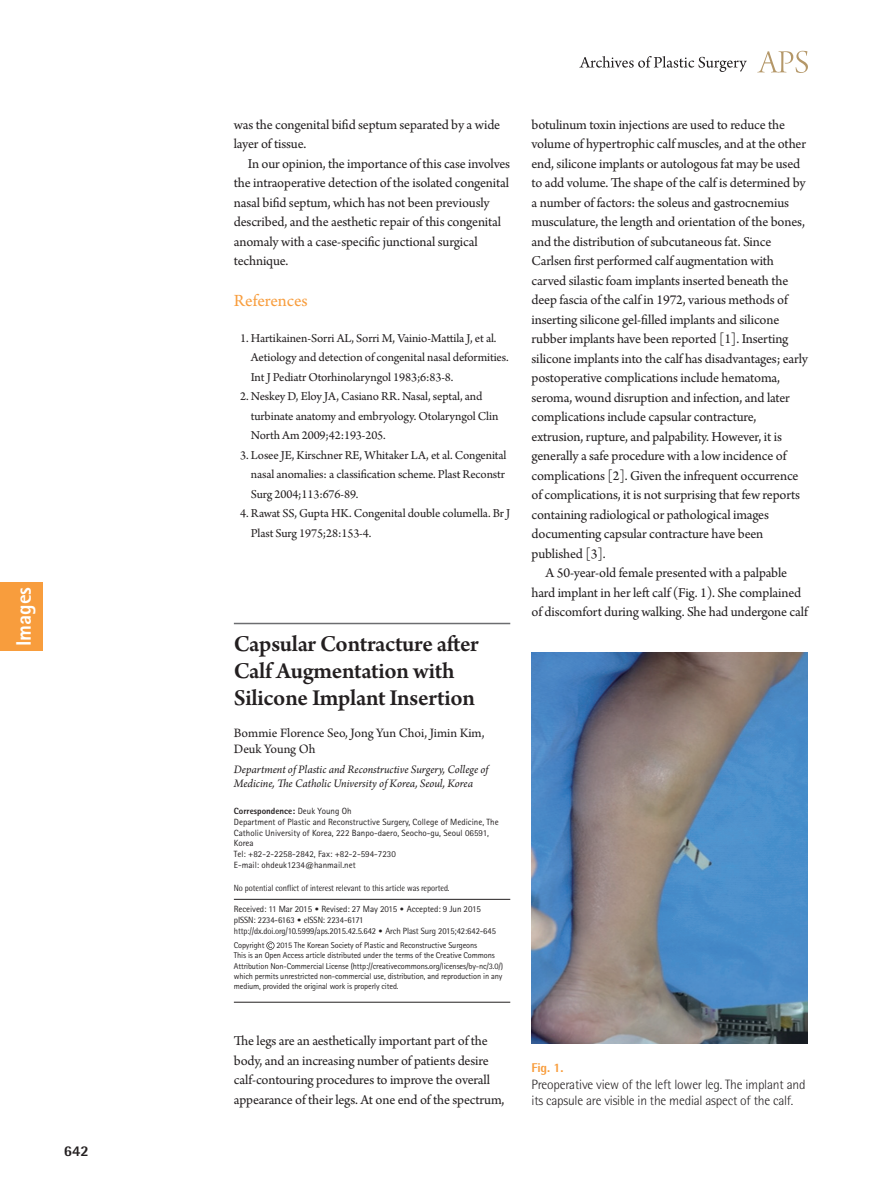
<style>
.page{position:relative;width:893px;height:1191px;background:#fff}
.page>*{position:absolute;margin:0;border:0;box-sizing:border-box;transform-origin:0 0}
.제목{font:600 24px/27px "Arno Pro";letter-spacing:-.015em;color:#231f20}
.논문_분류_옆{font:800 21px "Rotis Sans Serif Std";color:#fff}
.대제목{font:18px "Arno Pro";letter-spacing:-.005em;color:#f89d3d}
.t1{font:800 15px "Rotis Semi Sans Std";color:#231f20}
.본문{font:14.25px/19.5px "Arno Pro";letter-spacing:-.01em;color:#231f20}
.표_그림_설명{font:300 13.5px/16.2px "Rotis Semi Sans Std";letter-spacing:-.015em;color:#231f20}
.저자{font:13.5px/16.5px "Arno Pro";color:#231f20}
.참고문헌_1{font:12.75px/19.5px "Arno Pro";letter-spacing:-.01em;color:#231f20}
.표_그림_설명-2{font:800 12.75px "Rotis Semi Sans Std";color:#f89d3d}
.소속{font:italic 12px/14.4px "Arno Pro";letter-spacing:-.005em;color:#231f20}
.교신저자주소{font:9px/10.8px "Rotis Sans Serif Std";color:#231f20}
.t2{font:9px/10.8px "Rotis Semi Sans Std";letter-spacing:-.01em;color:#231f20;scale:.95 1}
.t3{font:9px "Rotis Semi Sans Std";letter-spacing:-.01em;color:#231f20;scale:.9 1}
.교신저자주소-2{font:800 9px "Rotis Sans Serif Std";color:#231f20}
.교신저자{font:8.4px/10.1px "Rotis Sans Serif Std";letter-spacing:-.015em;color:#231f20}
.s1{font-weight:400}
.s2{font-family:"Rotis Sans Serif Std"}
.s3{font-family:"DIN Pro";font-weight:300}
</style>
<div class="page">
<svg style="left:757px;top:51px;width:51px;height:22px"></svg>
<svg style="left:579px;top:56px;width:168px;height:16px"></svg>
<hr style="left:234px;top:899px;width:276px;height:1px;background:#231f20">
<hr style="left:234px;top:1002px;width:276px;height:1px;background:#231f20">
<svg style="left:266px;top:941px;width:9px;height:8px"></svg>
<hr style="left:234px;top:623px;width:276px;height:1px;background:#6c6d70">
<img style="left:531px;top:652px;width:277px;height:391px">
<div style="left:0;top:583px;width:43px;height:68px;background:#f89d3d"></div>
<p class="논문_분류_옆" style="left:10px;top:646px;width:61px;rotate:-90deg">Images</p>
<p class="t1" style="left:64px;top:1141px;width:27px">642</p>
<p class="본문" style="left:234px;top:115px;width:268px">was the congenital bifid septum separated by a wide layer of tissue.</p>
<p class="본문" style="left:234px;top:154px;width:278px;text-indent:14px">In our opinion, the importance of this case involves the intraoperative detection of the isolated congenital nasal bifid septum, which has not been previously described, and the aesthetic repair of this congenital anomaly with a case-specific junctional surgical technique.</p>
<p class="대제목" style="left:234px;top:290px;width:75px">References</p>
<p class="참고문헌_1" style="left:251px;top:329px;width:259px;text-indent:-11px">1. Hartikainen-Sorri AL, Sorri M, Vainio-Mattila J, et al.<br>Aetiology and detection of congenital nasal deformities.<br>Int J Pediatr Otorhinolaryngol 1983;6:83-8.</p>
<p class="참고문헌_1" style="left:251px;top:387px;width:249px;text-indent:-11px">2. Neskey D, Eloy JA, Casiano RR. Nasal, septal, and turbinate anatomy and embryology. Otolaryngol Clin<br>North Am 2009;42:193-205.</p>
<p class="참고문헌_1" style="left:251px;top:446px;width:257px;text-indent:-11px">3. Losee JE, Kirschner RE, Whitaker LA, et al. Congenital nasal anomalies: a classification scheme. Plast Reconstr<br>Surg 2004;113:676-89.</p>
<p class="참고문헌_1" style="left:251px;top:504px;width:261px;text-indent:-11px">4. Rawat SS, Gupta HK. Congenital double columella. Br J<br>Plast Surg 1975;28:153-4.</p>
<p class="제목" style="left:234px;top:632px;width:246px">Capsular Contracture after<br>Calf Augmentation with<br>Silicone Implant Insertion</p>
<p class="저자" style="left:234px;top:725px;width:252px">Bommie Florence Seo, Jong Yun Choi, Jimin Kim,<br>Deuk Young Oh</p>
<p class="소속" style="left:234px;top:762px;width:256px">Department of Plastic and Reconstructive Surgery, College of<br>Medicine, The Catholic University of Korea, Seoul, Korea</p>
<p class="교신저자주소-2" style="left:234px;top:805px;width:119px">Correspondence: <span class="s1">Deuk Young Oh</span></p>
<p class="교신저자주소" style="left:234px;top:816px;width:266px">Department of Plastic and Reconstructive Surgery, College of Medicine, The<br>Catholic University of Korea, 222 Banpo-daero, Seocho-gu, Seoul 06591,<br>Korea</p>
<p class="교신저자주소" style="left:234px;top:848px;width:163px">Tel: +82-2-2258-2842, Fax: +82-2-594-7230<br>E-mail: ohdeuk1234@hanmail.net</p>
<p class="t3" style="left:234px;top:882px;width:241px">No potential conflict of interest relevant to this article was reported.</p>
<p class="t2" style="left:234px;top:903px;width:277px"><span class="s2">Received: 11 Mar 2015</span> <span class="s3">•</span> <span class="s2">Revised: 27 May 2015</span> <span class="s3">•</span> <span class="s2">Accepted: 9 Jun 2015 </span>pISSN: 2234-6163 <span class="s3">•</span> eISSN: 2234-6171 http://dx.doi.org/10.5999/aps.2015.42.5.642 <span class="s3">•</span> Arch Plast Surg 2015;42:642-645</p>
<p class="교신저자" style="left:234px;top:940px;width:32px">Copyright</p>
<p class="교신저자" style="left:276px;top:940px;width:202px">2015 The Korean Society of Plastic and Reconstructive Surgeons</p>
<p class="교신저자" style="left:234px;top:950px;width:271px">This is an Open Access article distributed under the terms of the Creative Commons Attribution Non-Commercial License (http://creativecommons.org/licenses/by-nc/3.0/) which permits unrestricted non-commercial use, distribution, and reproduction in any medium, provided the original work is properly cited.</p>
<p class="본문" style="left:234px;top:1032px;width:272px">The legs are an aesthetically important part of the body, and an increasing number of patients desire calf-contouring procedures to improve the overall appearance of their legs. At one end of the spectrum,</p>
<p class="본문" style="left:531px;top:115px;width:278px">botulinum toxin injections are used to reduce the volume of hypertrophic calf muscles, and at the other end, silicone implants or autologous fat may be used to add volume. The shape of the calf is determined by a number of factors: the soleus and gastrocnemius musculature, the length and orientation of the bones, and the distribution of subcutaneous fat. Since Carlsen first performed calf augmentation with carved silastic foam implants inserted beneath the deep fascia of the calf in 1972, various methods of inserting silicone gel-filled implants and silicone rubber implants have been reported [1]. Inserting silicone implants into the calf has disadvantages; early postoperative complications include hematoma, seroma, wound disruption and infection, and later complications include capsular contracture, extrusion, rupture, and palpability. However, it is generally a safe procedure with a low incidence of complications [2]. Given the infrequent occurrence of complications, it is not surprising that few reports containing radiological or pathological images documenting capsular contracture have been published [3].</p>
<p class="본문" style="left:531px;top:564px;width:278px;text-align:center">A 50-year-old female presented with a palpable<br>hard implant in her left calf (Fig. 1). She complained of discomfort during walking. She had undergone calf</p>
<p class="표_그림_설명-2" style="left:531px;top:1059px;width:33px">Fig. 1.</p>
<p class="표_그림_설명" style="left:531px;top:1076px;width:275px">Preoperative view of the left lower leg. The implant and its capsule are visible in the medial aspect of the calf.</p>
</div>
